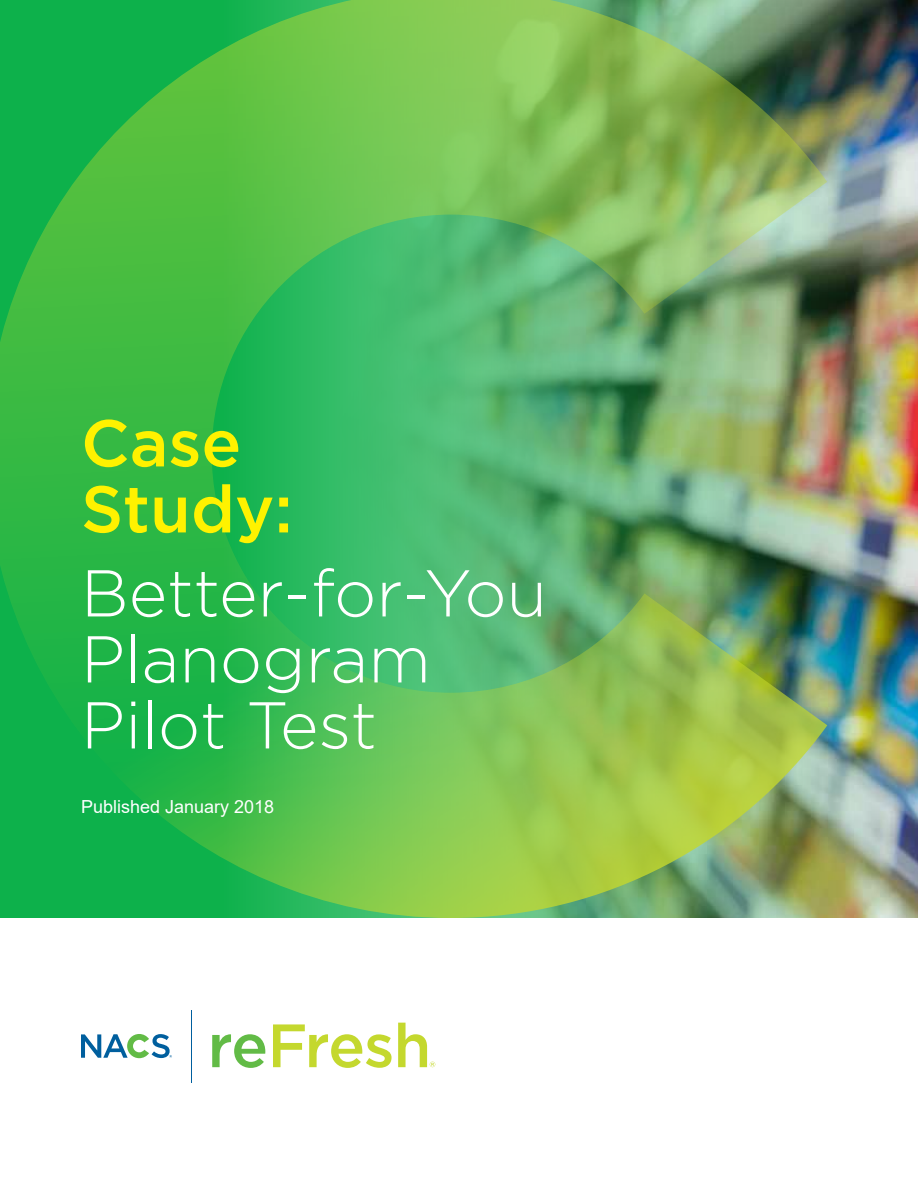
<style>
.page{position:relative;width:918px;height:1188px;background:#fff}
.page>*{position:absolute;margin:0;border:0;box-sizing:border-box;transform-origin:0 0}
.t1{font:300 66px/66px "Gotham";color:#fff}
.t2{font:500 66px/66px "Gotham";color:#fff200}
.t3{font:18px "Arial";color:#fff}
</style>
<div class="page">
<img style="left:827px;top:0;width:91px;height:918px">
<img style="left:0;top:0;width:827px;height:918px">
<svg style="left:212px;top:1034px;width:53px;height:34px"></svg>
<svg style="left:273px;top:1024px;width:119px;height:44px"></svg>
<hr style="left:191px;top:1010px;width:1px;height:72px;background:#005f9e">
<svg style="left:81px;top:1034px;width:91px;height:24px"></svg>
<svg style="left:398px;top:1023px;width:37px;height:44px"></svg>
<p class="t2" style="left:81px;top:408px;width:213px">Case<br>Study:</p>
<p class="t1" style="left:81px;top:558px;width:468px">Better-for-You<br>Planogram<br>Pilot Test</p>
<p class="t3" style="left:81px;top:794px;width:195px">Published January 2018</p>
</div>
